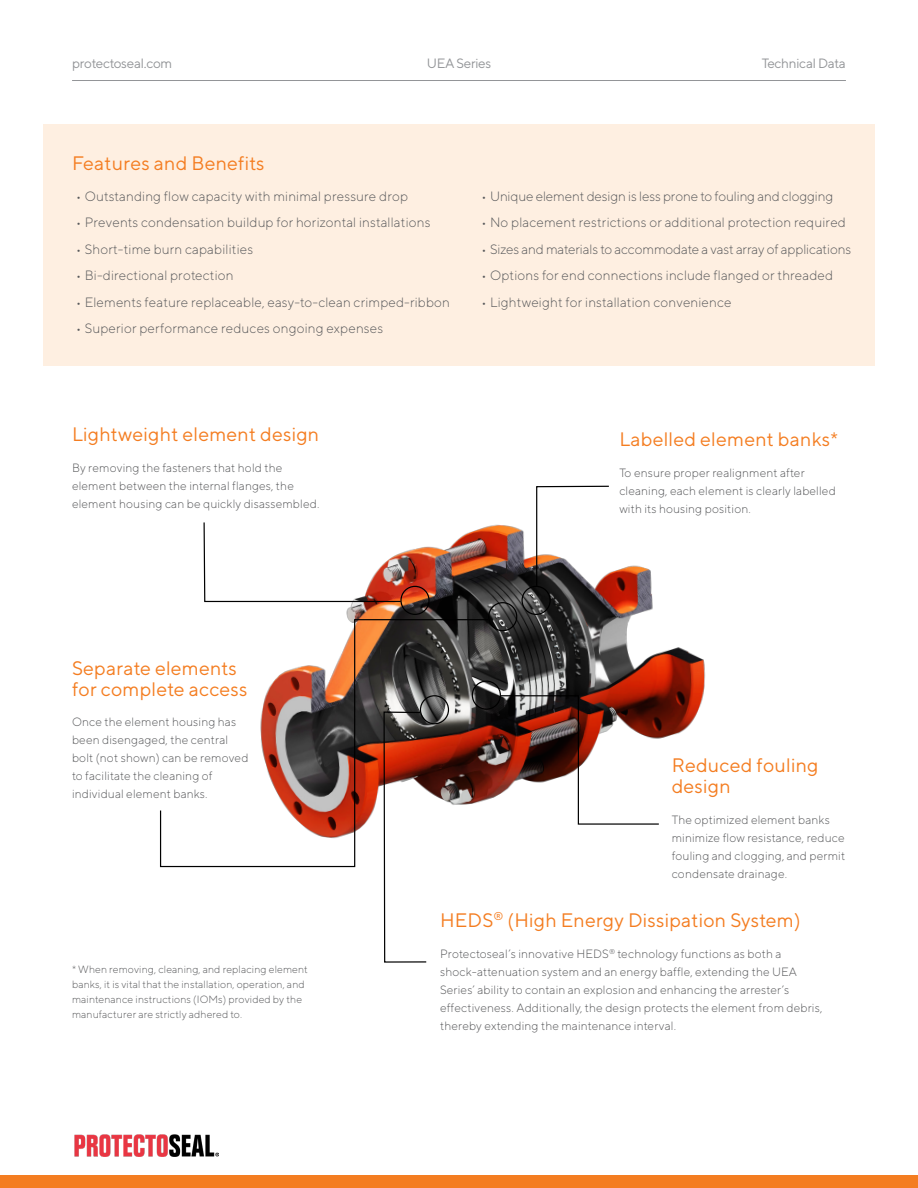
<style>
.page{position:relative;width:918px;height:1188px;background:#fff}
.page>*{position:absolute;margin:0;border:0;box-sizing:border-box;transform-origin:0 0}
.Sub_Header{font:19.5px/21px "TT Norms";letter-spacing:.01em;color:#f47d21}
.t1{font:300 13.5px "TT Norms";letter-spacing:.01em;color:#57585a}
.t2{font:300 13.5px "TT Norms";letter-spacing:-.01em;color:#57585a}
.t3{font:13.5px "TT Norms";letter-spacing:-.02em;color:#939598}
.Body{font:300 12px/18px "TT Norms";letter-spacing:.01em;color:#57585a}
.Body-2{font:300 10.5px/15px "TT Norms";letter-spacing:.01em;color:#57585a}
</style>
<div class="page">
<hr style="left:72px;top:80px;width:774px;height:1px;background:#939598">
<div style="left:0;top:1175px;width:918px;height:13px;background:#f47d21"></div>
<div style="left:43px;top:124px;width:832px;height:242px;background:#feefe1"></div>
<img style="left:74px;top:1134px;width:144px;height:23px">
<img style="left:346px;top:524px;width:359px;height:275px">
<svg style="left:160px;top:618px;width:329px;height:250px"></svg>
<svg style="left:203px;top:522px;width:199px;height:81px"></svg>
<svg style="left:536px;top:485px;width:74px;height:102px"></svg>
<svg style="left:500px;top:695px;width:160px;height:130px"></svg>
<svg style="left:383px;top:711px;width:44px;height:252px"></svg>
<div style="left:400px;top:586px;width:30px;height:29px;border:1px solid #000;border-radius:50%"></div>
<div style="left:522px;top:586px;width:29px;height:29px;border:1px solid #000;border-radius:50%"></div>
<div style="left:488px;top:602px;width:29px;height:29px;border:1px solid #000;border-radius:50%"></div>
<div style="left:472px;top:681px;width:29px;height:29px;border:1px solid #000;border-radius:50%"></div>
<div style="left:420px;top:695px;width:29px;height:29px;border:1px solid #000;border-radius:50%"></div>
<p class="t3" style="left:72px;top:55px;width:102px">protectoseal.com</p>
<p class="t3" style="left:427px;top:55px;width:66px">UEA Series</p>
<p class="t3" style="left:762px;top:55px;width:86px">Technical Data</p>
<p class="Sub_Header" style="left:72px;top:152px;width:194px">Features and Benefits</p>
<p class="t1" style="left:76px;top:188px;width:333px">• Outstanding flow capacity with minimal pressure drop</p>
<p class="t1" style="left:76px;top:214px;width:356px">• Prevents condensation buildup for horizontal installations</p>
<p class="t1" style="left:76px;top:241px;width:178px">• Short-time burn capabilities</p>
<p class="t1" style="left:76px;top:267px;width:159px">• Bi-directional protection</p>
<p class="t1" style="left:76px;top:294px;width:375px">• Elements feature replaceable, easy-to-clean crimped-ribbon</p>
<p class="t1" style="left:76px;top:320px;width:308px">• Superior performance reduces ongoing expenses</p>
<p class="t2" style="left:482px;top:188px;width:353px">• Unique element design is less prone to fouling and clogging</p>
<p class="t1" style="left:482px;top:214px;width:366px">• No placement restrictions or additional protection required</p>
<p class="t2" style="left:482px;top:241px;width:371px">• Sizes and materials to accommodate a vast array of applications</p>
<p class="t1" style="left:482px;top:267px;width:353px">• Options for end connections include flanged or threaded</p>
<p class="t1" style="left:482px;top:294px;width:252px">• Lightweight for installation convenience</p>
<p class="Sub_Header" style="left:72px;top:424px;width:249px">Lightweight element design</p>
<p class="Body" style="left:72px;top:459px;width:249px">By removing the fasteners that hold the element between the internal flanges, the element housing can be quickly disassembled.</p>
<p class="Sub_Header" style="left:619px;top:428px;width:220px">Labelled element banks*</p>
<p class="Body" style="left:619px;top:464px;width:218px">To ensure proper realignment after cleaning, each element is clearly labelled with its housing position.</p>
<p class="Sub_Header" style="left:72px;top:657px;width:177px">Separate elements for complete access</p>
<p class="Body" style="left:72px;top:713px;width:178px">Once the element housing has been disengaged, the central bolt (not shown) can be removed to facilitate the cleaning of individual element banks.</p>
<p class="Sub_Header" style="left:672px;top:754px;width:148px">Reduced fouling design</p>
<p class="Body" style="left:672px;top:810px;width:175px">The optimized element banks minimize flow resistance, reduce fouling and clogging, and permit condensate drainage.</p>
<p class="Body-2" style="left:72px;top:961px;width:237px">* When removing, cleaning, and replacing element banks, it is vital that the installation, operation, and maintenance instructions (IOMs) provided by the manufacturer are strictly adhered to.</p>
<p class="Sub_Header" style="left:440px;top:909px;width:362px">HEDS<sup>®</sup> (High Energy Dissipation System)</p>
<p class="Body" style="left:440px;top:944px;width:384px">Protectoseal’s innovative HEDS<sup>®</sup> technology functions as both a shock-attenuation system and an energy baffle, extending the UEA Series’ ability to contain an explosion and enhancing the arrester’s effectiveness. Additionally, the design protects the element from debris, thereby extending the maintenance interval.</p>
</div>
